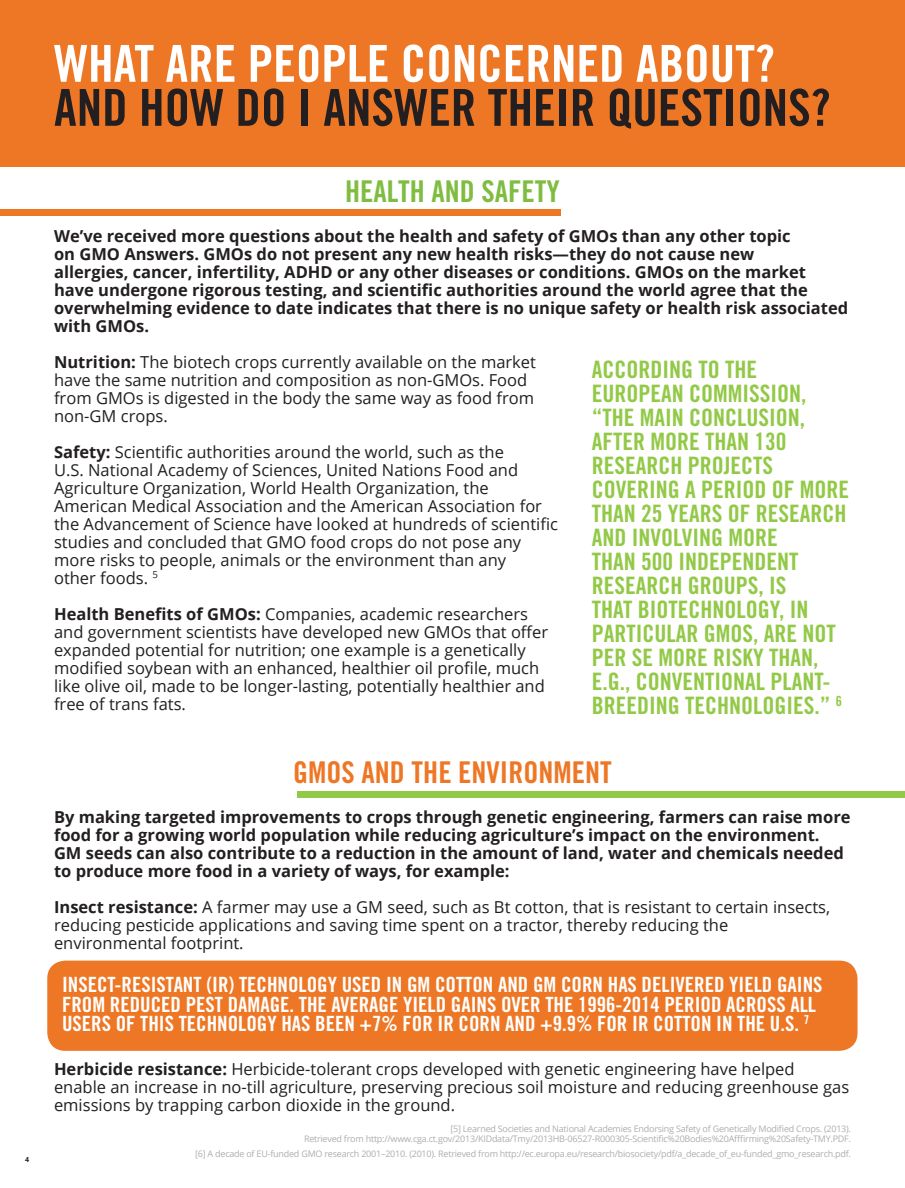
<style>
.page{position:relative;width:905px;height:1188px;background:#fff}
.page>*{position:absolute;margin:0;border:0;box-sizing:border-box;transform-origin:0 0}
.t1{font:51px "Trade Gothic Bold Cond Twenty";color:#231f20}
.t2{font:51px "Trade Gothic Bold Cond Twenty";color:#fff}
.t3{font:30px "Trade Gothic Bold Cond Twenty";color:#ee7725}
.t4{font:30px "Trade Gothic Bold Cond Twenty";color:#7fbd41}
.t5{font:24px/24px "Trade Gothic Bold Cond Twenty";color:#92c947}
.t6{font:21px/19.5px "Trade Gothic Bold Cond Twenty";color:#fff}
.t7{font:16.5px/18px "Open Sans";color:#231f20}
.t8{font:700 16.5px/18px "Open Sans";color:#231f20}
.t9{font:9px/10.5px "Open Sans";letter-spacing:-.025em;color:#adaeb2;text-align:right}
.t10{font:700 7.05px "Open Sans";color:#231f20}
.s1{font-weight:700}
</style>
<div class="page">
<div style="left:0;top:0;width:904px;height:166px;background:#ee7725"></div>
<div style="left:0;top:209px;width:560px;height:7px;background:#ee7725"></div>
<div style="left:297px;top:791px;width:607px;height:6px;background:#92c947"></div>
<div style="left:47px;top:961px;width:810px;height:90px;background:#ee7725;border-radius:18px"></div>
<p class="t10" style="left:25px;top:1154px;width:5px">4</p>
<p class="t2" style="left:54px;top:33px;width:722px">WHAT ARE PEOPLE CONCERNED ABOUT?</p>
<p class="t1" style="left:54px;top:77px;width:778px">AND HOW DO I ANSWER THEIR QUESTIONS?</p>
<p class="t4" style="left:345px;top:173px;width:216px">HEALTH AND SAFETY</p>
<p class="t8" style="left:54px;top:226px;width:795px">We’ve received more questions about the health and safety of GMOs than any other topic<br>on GMO Answers. GMOs do not present any new health risks—they do not cause new<br>allergies, cancer, infertility, ADHD or any other diseases or conditions. GMOs on the market have undergone rigorous testing, and scientific authorities around the world agree that the overwhelming evidence to date indicates that there is no unique safety or health risk associated with GMOs.</p>
<p class="t7" style="left:54px;top:352px;width:483px"><span class="s1">Nutrition:</span> The biotech crops currently available on the market have the same nutrition and composition as non-GMOs. Food from GMOs is digested in the body the same way as food from non-GM crops.</p>
<p class="t7" style="left:54px;top:442px;width:505px"><span class="s1">Safety:</span> Scientific authorities around the world, such as the<br>U.S. National Academy of Sciences, United Nations Food and Agriculture Organization, World Health Organization, the American Medical Association and the American Association for the Advancement of Science have looked at hundreds of scientific studies and concluded that GMO food crops do not pose any more risks to people, animals or the environment than any<br>other foods. <sup>5</sup></p>
<p class="t7" style="left:54px;top:604px;width:495px"><span class="s1">Health Benefits of GMOs:</span> Companies, academic researchers and government scientists have developed new GMOs that offer expanded potential for nutrition; one example is a genetically modified soybean with an enhanced, healthier oil profile, much like olive oil, made to be longer-lasting, potentially healthier and free of trans fats.</p>
<p class="t5" style="left:592px;top:357px;width:259px">ACCORDING TO THE<br>EUROPEAN COMMISSION, “THE MAIN CONCLUSION,<br>AFTER MORE THAN 130<br>RESEARCH PROJECTS<br>COVERING A PERIOD OF MORE<br>THAN 25 YEARS OF RESEARCH<br>AND INVOLVING MORE<br>THAN 500 INDEPENDENT<br>RESEARCH GROUPS, IS<br>THAT BIOTECHNOLOGY, IN<br>PARTICULAR GMOS, ARE NOT<br>PER SE MORE RISKY THAN,<br>E.G., CONVENTIONAL PLANT-<br>BREEDING TECHNOLOGIES.” <sup>6</sup></p>
<p class="t3" style="left:293px;top:754px;width:320px">GMOS AND THE ENVIRONMENT</p>
<p class="t8" style="left:54px;top:808px;width:798px">By making targeted improvements to crops through genetic engineering, farmers can raise more food for a growing world population while reducing agriculture’s impact on the environment.<br>GM seeds can also contribute to a reduction in the amount of land, water and chemicals needed to produce more food in a variety of ways, for example:</p>
<p class="t7" style="left:54px;top:898px;width:777px"><span class="s1">Insect resistance:</span> A farmer may use a GM seed, such as Bt cotton, that is resistant to certain insects, reducing pesticide applications and saving time spent on a tractor, thereby reducing the environmental footprint.</p>
<p class="t6" style="left:62px;top:975px;width:762px">INSECT-RESISTANT (IR) TECHNOLOGY USED IN GM COTTON AND GM CORN HAS DELIVERED YIELD GAINS<br>FROM REDUCED PEST DAMAGE. THE AVERAGE YIELD GAINS OVER THE 1996-2014 PERIOD ACROSS ALL<br>USERS OF THIS TECHNOLOGY HAS BEEN +7% FOR IR CORN AND +9.9% FOR IR COTTON IN THE U.S. <sup>7</sup></p>
<p class="t7" style="left:54px;top:1060px;width:796px"><span class="s1">Herbicide resistance:</span> Herbicide-tolerant crops developed with genetic engineering have helped enable an increase in no-till agriculture, preserving precious soil moisture and reducing greenhouse gas emissions by trapping carbon dioxide in the ground.</p>
<p class="t9" style="left:304px;top:1123px;width:548px">[5] Learned Societies and National Academies Endorsing Safety of Genetically Modified Crops. (2013).<br>Retrieved from http://www.cga.ct.gov/2013/KIDdata/Tmy/2013HB-06527-R000305-Scientific%20Bodies%20Afffirming%20Safety-TMY.PDF.</p>
<p class="t9" style="left:195px;top:1149px;width:657px">[6] A decade of EU-funded GMO research 2001–2010. (2010). Retrieved from http://ec.europa.eu/research/biosociety/pdf/a_decade_of_eu-funded_gmo_research.pdf.</p>
</div>
